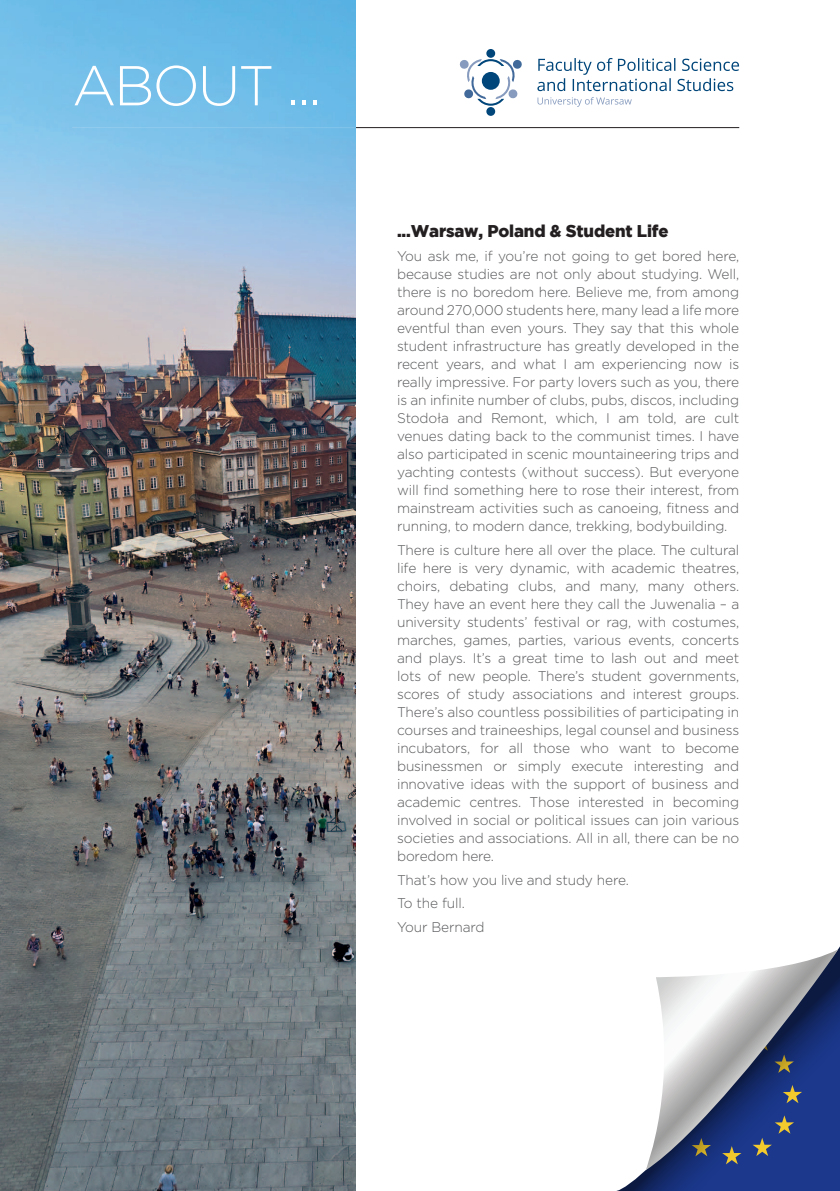
<style>
.page{position:relative;width:840px;height:1191px;background:#fff}
.page>*{position:absolute;margin:0;border:0;box-sizing:border-box;transform-origin:0 0}
.t1{font:300 56px "Gotham";color:#fff}
.t2{font:900 17px "Gotham";letter-spacing:-.01em;color:#231f20}
.t3{font:300 14px/18px "Gotham";letter-spacing:-.01em;color:#57585a;text-align:justify}
</style>
<div class="page">
<svg style="left:616px;top:948px;width:223px;height:243px"></svg>
<svg style="left:645px;top:949px;width:192px;height:221px"></svg>
<img style="left:0;top:0;width:355px;height:1191px">
<hr style="left:72px;top:127px;width:666px;height:1px;background:#231f20">
<svg style="left:537px;top:58px;width:201px;height:33px"></svg>
<svg style="left:537px;top:97px;width:94px;height:10px"></svg>
<div style="left:486px;top:49px;width:9px;height:9px;background:#00467a;border-radius:50%"></div>
<div style="left:486px;top:107px;width:9px;height:9px;background:#00467a;border-radius:50%"></div>
<svg style="left:459px;top:59px;width:63px;height:47px"></svg>
<div style="left:481px;top:72px;width:18px;height:18px;background:#00467a;border-radius:50%"></div>
<h1 class="t1" style="left:72px;top:55px;width:81px">About</h1>
<h1 class="t1" style="left:286px;top:55px;width:36px">...</h1>
<p class="t2" style="left:397px;top:221px;width:273px">...Warsaw, Poland &amp; Student Life</p>
<p class="t3" style="left:397px;top:247px;width:343px">You ask me, if you’re not going to get bored here, because studies are not only about studying. Well, there is no boredom here. Believe me, from among around 270,000 students here, many lead a life more eventful than even yours. They say that this whole student infrastructure has greatly developed in the recent years, and what I am experiencing now is really impressive. For party lovers such as you, there is an infinite number of clubs, pubs, discos, including Stodoła and Remont, which, I am told, are cult venues dating back to the communist times. I have also participated in scenic mountaineering trips and yachting contests (without success). But everyone will find something here to rose their interest, from mainstream activities such as canoeing, fitness and running, to modern dance, trekking, bodybuilding.</p>
<p class="t3" style="left:397px;top:540px;width:343px">There is culture here all over the place. The cultural life here is very dynamic, with academic theatres, choirs, debating clubs, and many, many others.<br>They have an event here they call the Juwenalia – a university students’ festival or rag, with costumes, marches, games, parties, various events, concerts and plays. It’s a great time to lash out and meet lots of new people. There’s student governments, scores of study associations and interest groups.<br>There’s also countless possibilities of participating in courses and traineeships, legal counsel and business incubators, for all those who want to become businessmen or simply execute interesting and innovative ideas with the support of business and academic centres. Those interested in becoming involved in social or political issues can join various societies and associations. All in all, there can be no boredom here.</p>
<p class="t3" style="left:397px;top:867px;width:233px;line-height:23.6px;text-align:left">That’s how you live and study here.<br>To the full.<br>Your Bernard</p>
</div>
